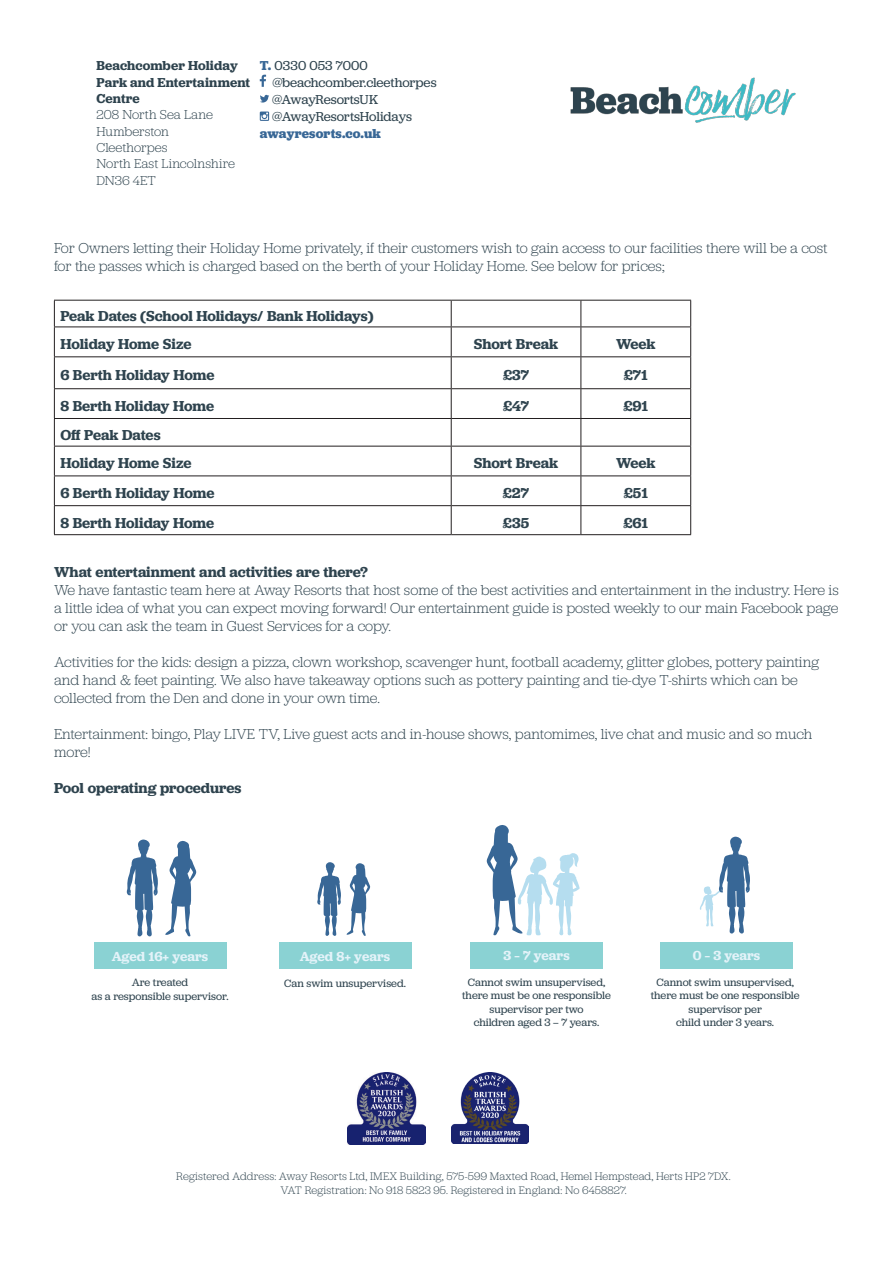
<style>
.page{position:relative;width:893px;height:1263px;background:#fff}
.page>*{position:absolute;margin:0;border:0;box-sizing:border-box;transform-origin:0 0}
.t1{font:300 15px/18px "Jubilat";letter-spacing:-.005em;color:#2e434e}
.t2{font:600 15px "Jubilat";letter-spacing:-.005em;color:#2e434e}
.t3{font:600 13.65px "Jubilat";color:#e4f3f9}
.t4{font:300 13.5px/16.4px "Jubilat";letter-spacing:.005em;color:#2d424d}
.t5{font:13.5px "Jubilat";letter-spacing:-.005em;color:#2d424d}
.t6{font:700 13.5px "Jubilat";letter-spacing:.01em;color:#386796}
.t7{font:300 11.4px/13.6px "Jubilat";letter-spacing:.01em;color:#2d424d;text-align:center}
.t8{font:11.1px/13.4px "Jubilat";color:#2e434e;text-align:center}
.s1{font-weight:600}
.s2{font-weight:700;color:#386796}
</style>
<div class="page">
<svg style="left:260px;top:75px;width:6px;height:12px"></svg>
<svg style="left:260px;top:95px;width:9px;height:8px"></svg>
<svg style="left:260px;top:112px;width:9px;height:9px"></svg>
<img style="left:348px;top:1073px;width:78px;height:71px">
<img style="left:451px;top:1073px;width:78px;height:71px">
<img style="left:570px;top:77px;width:226px;height:46px">
<hr style="left:54px;top:300px;width:397px;height:1px;background:#231f20">
<hr style="left:451px;top:300px;width:130px;height:1px;background:#231f20">
<hr style="left:581px;top:300px;width:110px;height:1px;background:#231f20">
<hr style="left:54px;top:326px;width:397px;height:1px;background:#231f20">
<svg style="left:54px;top:301px;width:1px;height:55px"></svg>
<hr style="left:451px;top:326px;width:130px;height:1px;background:#231f20">
<svg style="left:451px;top:301px;width:1px;height:55px"></svg>
<hr style="left:581px;top:326px;width:110px;height:1px;background:#231f20">
<svg style="left:580px;top:301px;width:1px;height:55px"></svg>
<svg style="left:690px;top:301px;width:1px;height:55px"></svg>
<hr style="left:54px;top:356px;width:397px;height:1px;background:#231f20">
<hr style="left:54px;top:357px;width:1px;height:31px;background:#231f20">
<hr style="left:451px;top:356px;width:130px;height:1px;background:#231f20">
<hr style="left:451px;top:357px;width:1px;height:31px;background:#231f20">
<hr style="left:581px;top:356px;width:110px;height:1px;background:#231f20">
<hr style="left:580px;top:357px;width:1px;height:31px;background:#231f20">
<hr style="left:690px;top:357px;width:1px;height:31px;background:#231f20">
<hr style="left:54px;top:388px;width:397px;height:1px;background:#231f20">
<hr style="left:451px;top:388px;width:130px;height:1px;background:#231f20">
<hr style="left:581px;top:388px;width:110px;height:1px;background:#231f20">
<hr style="left:54px;top:418px;width:397px;height:1px;background:#231f20">
<hr style="left:451px;top:418px;width:130px;height:1px;background:#231f20">
<hr style="left:581px;top:418px;width:110px;height:1px;background:#231f20">
<hr style="left:54px;top:446px;width:397px;height:1px;background:#231f20">
<hr style="left:451px;top:446px;width:130px;height:1px;background:#231f20">
<hr style="left:581px;top:446px;width:110px;height:1px;background:#231f20">
<hr style="left:54px;top:475px;width:397px;height:1px;background:#231f20">
<hr style="left:451px;top:475px;width:130px;height:1px;background:#231f20">
<hr style="left:581px;top:475px;width:110px;height:1px;background:#231f20">
<hr style="left:54px;top:505px;width:397px;height:1px;background:#231f20">
<svg style="left:54px;top:389px;width:1px;height:145px"></svg>
<hr style="left:451px;top:505px;width:130px;height:1px;background:#231f20">
<svg style="left:451px;top:389px;width:1px;height:145px"></svg>
<hr style="left:581px;top:505px;width:110px;height:1px;background:#231f20">
<svg style="left:580px;top:389px;width:1px;height:145px"></svg>
<svg style="left:690px;top:389px;width:1px;height:145px"></svg>
<hr style="left:54px;top:534px;width:397px;height:1px;background:#231f20">
<hr style="left:451px;top:534px;width:130px;height:1px;background:#231f20">
<hr style="left:581px;top:534px;width:110px;height:1px;background:#231f20">
<div style="left:279px;top:942px;width:132px;height:27px;background:#8ad2d3"></div>
<div style="left:470px;top:942px;width:133px;height:26px;background:#8ad2d3"></div>
<div style="left:660px;top:942px;width:133px;height:26px;background:#8ad2d3"></div>
<svg style="left:317px;top:862px;width:53px;height:74px"></svg>
<svg style="left:699px;top:836px;width:51px;height:97px"></svg>
<svg style="left:487px;top:825px;width:93px;height:111px"></svg>
<div style="left:94px;top:942px;width:132px;height:27px;background:#8ad2d3"></div>
<svg style="left:165px;top:841px;width:31px;height:95px"></svg>
<svg style="left:127px;top:839px;width:31px;height:97px"></svg>
<p class="t4" style="left:97px;top:57px;width:155px"><span class="s1">Beachcomber Holiday<br>Park and Entertainment<br>Centre<br></span>208 North Sea Lane<br>Humberston<br>Cleethorpes<br>North East Lincolnshire<br>DN36 4ET</p>
<p class="t5" style="left:260px;top:57px;width:110px"><span class="s2">T.</span> 0330 053 7000</p>
<p class="t5" style="left:272px;top:74px;width:166px">@beachcomber.cleethorpes</p>
<p class="t5" style="left:272px;top:91px;width:108px">@AwayResortsUK</p>
<p class="t5" style="left:272px;top:108px;width:141px">@AwayResortsHolidays</p>
<p class="t6" style="left:260px;top:125px;width:123px">awayresorts.co.uk</p>
<p class="t1" style="left:54px;top:238px;width:775px">For Owners letting their Holiday Home privately, if their customers wish to gain access to our facilities there will be a cost for the passes which is charged based on the berth of your Holiday Home. See below for prices;</p>
<p class="t2" style="left:60px;top:306px;width:315px">Peak Dates (School Holidays/ Bank Holidays)</p>
<p class="t2" style="left:60px;top:335px;width:133px">Holiday Home Size</p>
<p class="t2" style="left:474px;top:335px;width:86px">Short Break</p>
<p class="t2" style="left:616px;top:335px;width:41px">Week</p>
<p class="t2" style="left:60px;top:365px;width:156px">6 Berth Holiday Home</p>
<p class="t2" style="left:503px;top:365px;width:27px">£37</p>
<p class="t2" style="left:624px;top:365px;width:25px">£71</p>
<p class="t2" style="left:60px;top:396px;width:155px">8 Berth Holiday Home</p>
<p class="t2" style="left:503px;top:396px;width:27px">£47</p>
<p class="t2" style="left:623px;top:396px;width:26px">£91</p>
<p class="t2" style="left:60px;top:425px;width:102px">Off Peak Dates</p>
<p class="t2" style="left:60px;top:454px;width:133px">Holiday Home Size</p>
<p class="t2" style="left:474px;top:454px;width:86px">Short Break</p>
<p class="t2" style="left:616px;top:454px;width:41px">Week</p>
<p class="t2" style="left:60px;top:483px;width:156px">6 Berth Holiday Home</p>
<p class="t2" style="left:503px;top:483px;width:28px">£27</p>
<p class="t2" style="left:624px;top:483px;width:26px">£51</p>
<p class="t2" style="left:60px;top:513px;width:155px">8 Berth Holiday Home</p>
<p class="t2" style="left:503px;top:513px;width:28px">£35</p>
<p class="t2" style="left:623px;top:513px;width:26px">£61</p>
<p class="t2" style="left:54px;top:562px;width:315px">What entertainment and activities are there?</p>
<p class="t1" style="left:54px;top:580px;width:786px;text-align:justify">We have fantastic team here at Away Resorts that host some of the best activities and entertainment in the industry. Here is a little idea of what you can expect moving forward! Our entertainment guide is posted weekly to our main Facebook page or you can ask the team in Guest Services for a copy.</p>
<p class="t1" style="left:54px;top:652px;width:766px">Activities for the kids: design a pizza, clown workshop, scavenger hunt, football academy, glitter globes, pottery painting and hand &amp; feet painting. We also have takeaway options such as pottery painting and tie-dye T-shirts which can be collected from the Den and done in your own time.</p>
<p class="t1" style="left:54px;top:724px;width:760px">Entertainment: bingo, Play LIVE TV, Live guest acts and in-house shows, pantomimes, live chat and music and so much more!</p>
<p class="t2" style="left:54px;top:778px;width:189px">Pool operating procedures</p>
<p class="t3" style="left:112px;top:947px;width:98px">Aged 16+ years</p>
<p class="t8" style="left:92px;top:975px;width:138px">Are treated<br>as a responsible supervisor.</p>
<p class="t3" style="left:300px;top:947px;width:92px">Aged 8+ years</p>
<p class="t3" style="left:503px;top:947px;width:68px">3 – 7 years</p>
<p class="t3" style="left:693px;top:947px;width:69px">0 – 3 years</p>
<p class="t8" style="left:284px;top:976px;width:123px">Can swim unsupervised.</p>
<p class="t8" style="left:462px;top:975px;width:150px">Cannot swim unsupervised, there must be one responsible supervisor per two<br>children aged 3 – 7 years.</p>
<p class="t8" style="left:651px;top:975px;width:150px">Cannot swim unsupervised, there must be one responsible supervisor per<br>child under 3 years.</p>
<p class="t7" style="left:176px;top:1169px;width:556px">Registered Address: Away Resorts Ltd, IMEX Building, 575-599 Maxted Road, Hemel Hempstead, Herts HP2 7DX.<br>VAT Registration: No 918 5823 95. Registered in England: No 6458827.</p>
</div>
